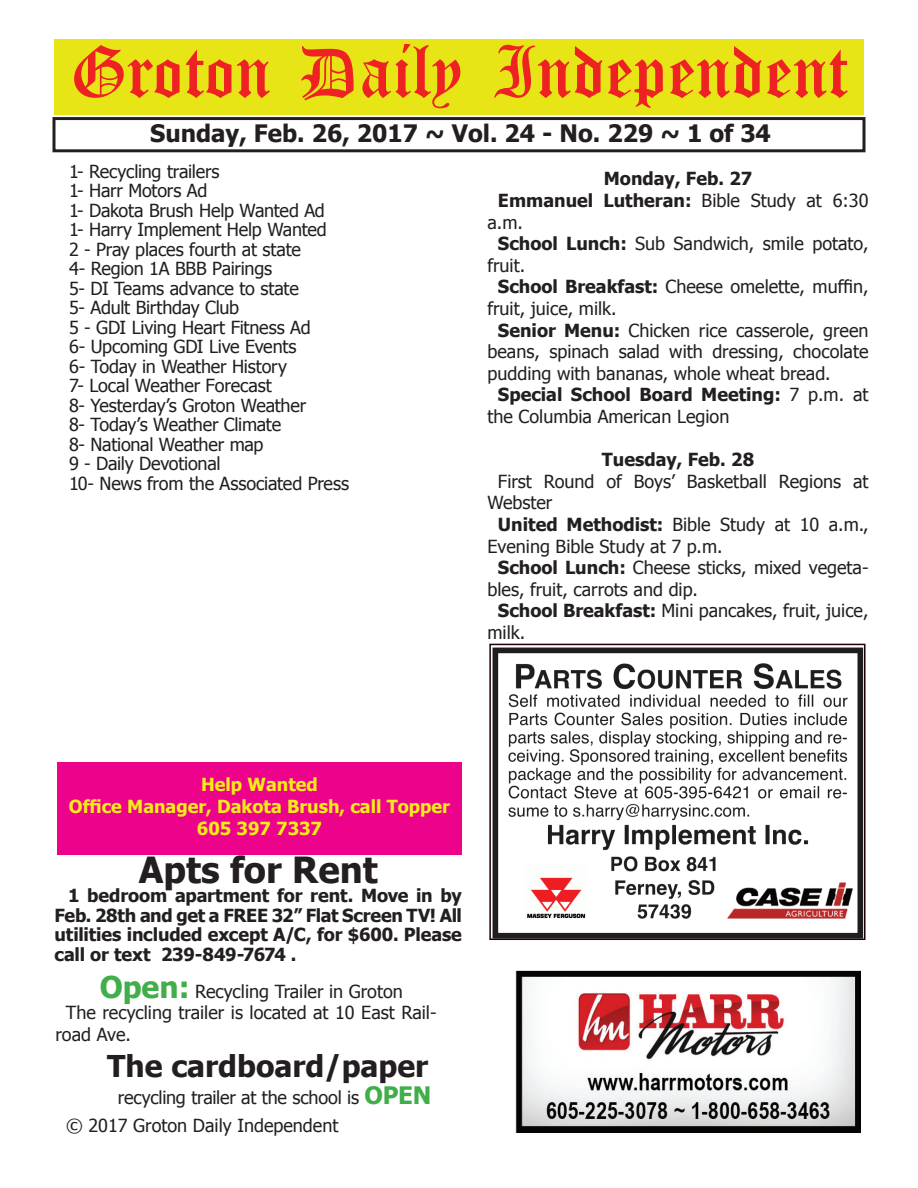
<style>
.page{position:relative;width:918px;height:1188px;background:#fff}
.page>*{position:absolute;margin:0;border:0;box-sizing:border-box;transform-origin:0 0}
.t1{font:54px "Old English Five";color:#ee2123}
.t2{font:700 36px "Tahoma";color:#231f20}
.t3{font:700 30px "Tahoma";color:#231f20}
.t4{font:700 24px "Tahoma";color:#231f20}
.t5{font:18px/19.5px "Tahoma";color:#231f20}
.t6{font:700 18px/19.5px "Tahoma";color:#231f20;text-align:justify}
.t7{font:700 18px/21.6px "Tahoma";color:#f4ec17;text-align:center}
.s1{font-weight:400}
.s2{font-weight:700}
.s3{font-weight:700;font-size:30px;color:#40ae49}
.s4{font-weight:700;font-size:24px;color:#40ae49}
</style>
<div class="page">
<div style="left:52px;top:117px;width:814px;height:35px;border:3px solid #231f20"></div>
<div style="left:54px;top:40px;width:810px;height:75px;background:#e7e515"></div>
<img style="left:515px;top:970px;width:346px;height:163px">
<img style="left:492px;top:647px;width:371px;height:290px">
<div style="left:489px;top:644px;width:377px;height:296px;border:2px solid #1c0001"></div>
<div style="left:57px;top:763px;width:405px;height:92px;background:#ed028c"></div>
<h1 class="t1" style="left:70px;top:47px;width:779px">Groton Daily Independent</h1>
<h3 class="t4" style="left:150px;top:116px;width:622px">Sunday, Feb. 26, 2017 ~ Vol. 24 - No. 229 ~ 1 of 34</h3>
<p class="t5" style="left:69px;top:161px;width:282px">1- Recycling trailers<br>1- Harr Motors Ad<br>1- Dakota Brush Help Wanted Ad<br>1- Harry Implement Help Wanted<br>2 - Pray places fourth at state<br>4- Region 1A BBB Pairings<br>5- DI Teams advance to state<br>5- Adult Birthday Club<br>5 - GDI Living Heart Fitness Ad<br>6- Upcoming GDI Live Events<br>6- Today in Weather History<br>7- Local Weather Forecast<br>8- Yesterday’s Groton Weather<br>8- Today’s Weather Climate<br>8- National Weather map<br>9 - Daily Devotional<br>10- News from the Associated Press</p>
<p class="t6" style="left:604px;top:168px;width:150px">Monday, Feb. 27</p>
<p class="t6" style="left:498px;top:190px;width:372px">Emmanuel Lutheran: <span class="s1">Bible Study at 6:30</span></p>
<p class="t5" style="left:487px;top:212px;width:37px">a.m.</p>
<p class="t5" style="left:498px;top:233px;width:372px"><span class="s2">School Lunch:</span> Sub Sandwich, smile potato,</p>
<p class="t5" style="left:487px;top:255px;width:39px">fruit.</p>
<p class="t5" style="left:498px;top:276px;width:372px"><span class="s2">School Breakfast:</span> Cheese omelette, muffin,</p>
<p class="t5" style="left:487px;top:298px;width:131px">fruit, juice, milk.</p>
<p class="t5" style="left:498px;top:320px;width:372px"><span class="s2">Senior Menu:</span> Chicken rice casserole, green</p>
<p class="t5" style="left:487px;top:341px;width:383px">beans, spinach salad with dressing, chocolate</p>
<p class="t5" style="left:487px;top:363px;width:345px">pudding with bananas, whole wheat bread.</p>
<p class="t6" style="left:498px;top:384px;width:372px">Special School Board Meeting: <span class="s1">7 p.m. at</span></p>
<p class="t5" style="left:487px;top:406px;width:243px">the Columbia American Legion</p>
<p class="t6" style="left:602px;top:449px;width:154px">Tuesday, Feb. 28</p>
<p class="t5" style="left:498px;top:471px;width:372px">First Round of Boys’ Basketball Regions at</p>
<p class="t5" style="left:487px;top:492px;width:66px">Webster</p>
<p class="t5" style="left:498px;top:514px;width:372px"><span class="s2">United Methodist:</span> Bible Study at 10 a.m.,</p>
<p class="t5" style="left:487px;top:536px;width:237px">Evening Bible Study at 7 p.m.</p>
<p class="t5" style="left:498px;top:557px;width:372px"><span class="s2">School Lunch:</span> Cheese sticks, mixed vegeta-</p>
<p class="t5" style="left:487px;top:579px;width:212px">bles, fruit, carrots and dip.</p>
<p class="t5" style="left:498px;top:600px;width:372px"><span class="s2">School Breakfast:</span> Mini pancakes, fruit, juice,</p>
<p class="t5" style="left:487px;top:622px;width:39px">milk.</p>
<p class="t7" style="left:69px;top:773px;width:383px">Help Wanted<br>Office Manager, Dakota Brush, call Topper<br>605 397 7337</p>
<h2 class="t2" style="left:139px;top:844px;width:241px">Apts for Rent</h2>
<p class="t6" style="left:55px;top:885px;width:409px;text-indent:14px">1 bedroom apartment for rent. Move in by Feb. 28th and get a FREE 32” Flat Screen TV! All utilities included except A/C, for $600. Please call or text 239-849-7674 .</p>
<p class="t5" style="left:100px;top:981px;width:305px"><span class="s3">Open:</span> Recycling Trailer in Groton</p>
<p class="t5" style="left:66px;top:1002px;width:372px">The recycling trailer is located at 10 East Rail-</p>
<p class="t5" style="left:56px;top:1024px;width:77px">road Ave.</p>
<h3 class="t3" style="left:107px;top:1046px;width:323px">The cardboard/paper</h3>
<p class="t5" style="left:118px;top:1087px;width:315px">recycling trailer at the school is <span class="s4">OPEN</span></p>
<p class="t5" style="left:66px;top:1115px;width:274px">© 2017 Groton Daily Independent</p>
</div>
